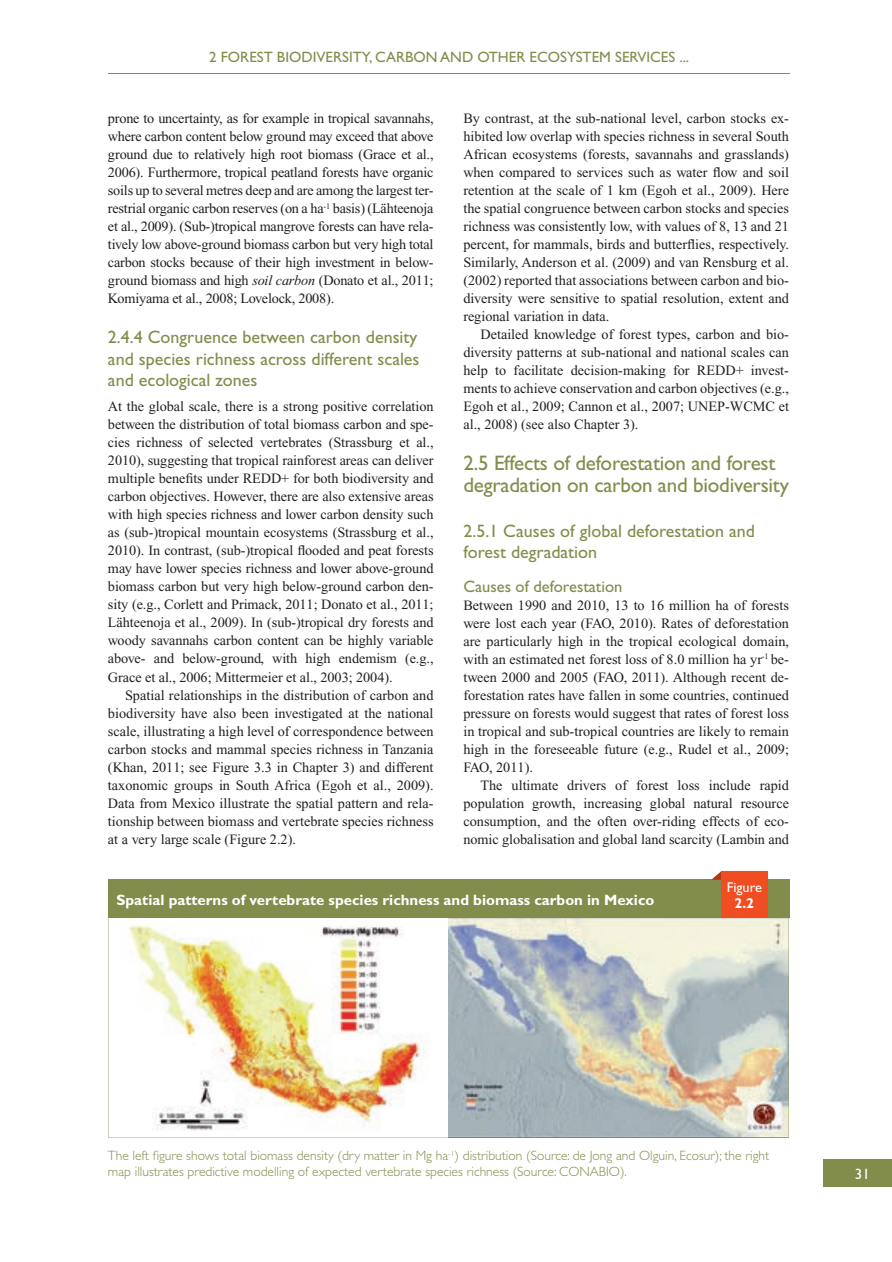
<style>
.page{position:relative;width:892px;height:1262px;background:#fff}
.page>*{position:absolute;margin:0;border:0;box-sizing:border-box;transform-origin:0 0}
.t1{font:21px/22.5px "Gill Sans";letter-spacing:-.01em;color:#828c4b}
.t2{font:18px/21.6px "Gill Sans";color:#828c4b;text-align:justify}
.t3{font:16.5px "Gill Sans";color:#828c4b}
.t4{font:700 15px "Gill Sans";color:#fff}
.t5{font:15px "Gill Sans";color:#828c4b}
.t6{font:15px "Gill Sans";color:#fff}
.t7{font:14.25px/18px "Times New Roman";color:#231f20;text-align:justify}
.t8{font:14.25px "Gill Sans";color:#fff}
.t9{font:700 14.25px "Gill Sans";color:#fff}
.t10{font:300 13.5px/16.2px "Gill Sans";color:#828c4b}
.s1{font-style:italic}
</style>
<div class="page">
<div style="left:822px;top:1159px;width:69px;height:27px;background:#828c4b"></div>
<hr style="left:108px;top:73px;width:680px;height:1px;background:#828c4b">
<img style="left:108px;top:918px;width:680px;height:219px">
<div style="left:108px;top:879px;width:680px;height:39px;background:#828c4b"></div>
<svg style="left:711px;top:872px;width:9px;height:8px"></svg>
<div style="left:720px;top:871px;width:47px;height:47px;background:#f04d22"></div>
<p class="t5" style="left:209px;top:48px;width:481px">2 FOREST BIODIVERSITY, CARBON AND OTHER ECOSYSTEM SERVICES ...</p>
<p class="t7" style="left:108px;top:110px;width:327px">prone to uncertainty, as for example in tropical savannahs, where carbon content below ground may exceed that above ground due to relatively high root biomass (Grace et al., 2006). Furthermore, tropical peatland forests have organic soils up to several metres deep and are among the largest ter&shy;restrial organic carbon reserves (on a ha<sup>-1</sup> basis) (Lähteenoja et al., 2009). (Sub-)tropical mangrove forests can have rela&shy;tively low above-ground biomass carbon but very high total carbon stocks because of their high investment in below&shy;ground biomass and high <span class="s1">soil carbon</span> (Donato et al., 2011; Komiyama et al., 2008; Lovelock, 2008).</p>
<p class="t2" style="left:108px;top:326px;width:313px">2.4.4 Congruence between carbon density and species richness across different scales and ecological zones</p>
<p class="t7" style="left:108px;top:398px;width:327px">At the global scale, there is a strong positive correlation between the distribution of total biomass carbon and spe&shy;cies richness of selected vertebrates (Strassburg et al., 2010), suggesting that tropical rainforest areas can deliver multiple benefits under REDD+ for both biodiversity and carbon objectives. However, there are also extensive areas with high species richness and lower carbon density such as (sub-)tropical mountain ecosystems (Strassburg et al., 2010). In contrast, (sub-)tropical flooded and peat forests may have lower species richness and lower above-ground biomass carbon but very high below-ground carbon den&shy;sity (e.g., Corlett and Primack, 2011; Donato et al., 2011; Lähteenoja et al., 2009). In (sub-)tropical dry forests and woody savannahs carbon content can be highly variable above- and below-ground, with high endemism (e.g., Grace et al., 2006; Mittermeier et al., 2003; 2004).</p>
<p class="t7" style="left:108px;top:686px;width:327px;text-indent:17px">Spatial relationships in the distribution of carbon and biodiversity have also been investigated at the national scale, illustrating a high level of correspondence between carbon stocks and mammal species richness in Tanzania (Khan, 2011; see Figure 3.3 in Chapter 3) and different taxonomic groups in South Africa (Egoh et al., 2009).<br>Data from Mexico illustrate the spatial pattern and rela&shy;tionship between biomass and vertebrate species richness at a very large scale (Figure 2.2).</p>
<p class="t7" style="left:463px;top:110px;width:327px">By contrast, at the sub-national level, carbon stocks ex&shy;hibited low overlap with species richness in several South African ecosystems (forests, savannahs and grasslands) when compared to services such as water flow and soil retention at the scale of 1 km (Egoh et al., 2009). Here the spatial congruence between carbon stocks and species richness was consistently low, with values of 8, 13 and 21 percent, for mammals, birds and butterflies, respectively.<br>Similarly, Anderson et al. (2009) and van Rensburg et al. (2002) reported that associations between carbon and bio&shy;diversity were sensitive to spatial resolution, extent and regional variation in data.</p>
<p class="t7" style="left:463px;top:326px;width:327px;text-indent:17px">Detailed knowledge of forest types, carbon and bio&shy;diversity patterns at sub-national and national scales can help to facilitate decision-making for REDD+ invest&shy;ments to achieve conservation and carbon objectives (e.g., Egoh et al., 2009; Cannon et al., 2007; UNEP-WCMC et al., 2008) (see also Chapter 3).</p>
<h1 class="t1" style="left:463px;top:451px;width:327px">2.5 Effects of deforestation and forest degradation on carbon and biodiversity</h1>
<p class="t2" style="left:463px;top:520px;width:293px">2.5.1 Causes of global deforestation and forest degradation</p>
<p class="t3" style="left:463px;top:576px;width:160px">Causes of deforestation</p>
<p class="t7" style="left:463px;top:596px;width:327px">Between 1990 and 2010, 13 to 16 million ha of forests were lost each year (FAO, 2010). Rates of deforestation are particularly high in the tropical ecological domain, with an estimated net forest loss of 8.0 million ha yr<sup>-1</sup> be&shy;tween 2000 and 2005 (FAO, 2011). Although recent de&shy;forestation rates have fallen in some countries, continued pressure on forests would suggest that rates of forest loss in tropical and sub-tropical countries are likely to remain high in the foreseeable future (e.g., Rudel et al., 2009; FAO, 2011).</p>
<p class="t7" style="left:463px;top:776px;width:327px;text-indent:17px">The ultimate drivers of forest loss include rapid population growth, increasing global natural resource consumption, and the often over-riding effects of eco&shy;nomic globalisation and global land scarcity (Lambin and</p>
<p class="t4" style="left:116px;top:890px;width:539px">Spatial patterns of vertebrate species richness and biomass carbon in Mexico</p>
<p class="t8" style="left:726px;top:879px;width:37px">Figure</p>
<p class="t9" style="left:734px;top:895px;width:21px">2.2</p>
<p class="t10" style="left:108px;top:1147px;width:662px">The left figure shows total biomass density (dry matter in Mg ha<sup>-1</sup>) distribution (Source: de Jong and Olguin, Ecosur); the right map illustrates predictive modelling of expected vertebrate species richness (Source: CONABIO).</p>
<p class="t6" style="left:854px;top:1165px;width:16px">31</p>
</div>
